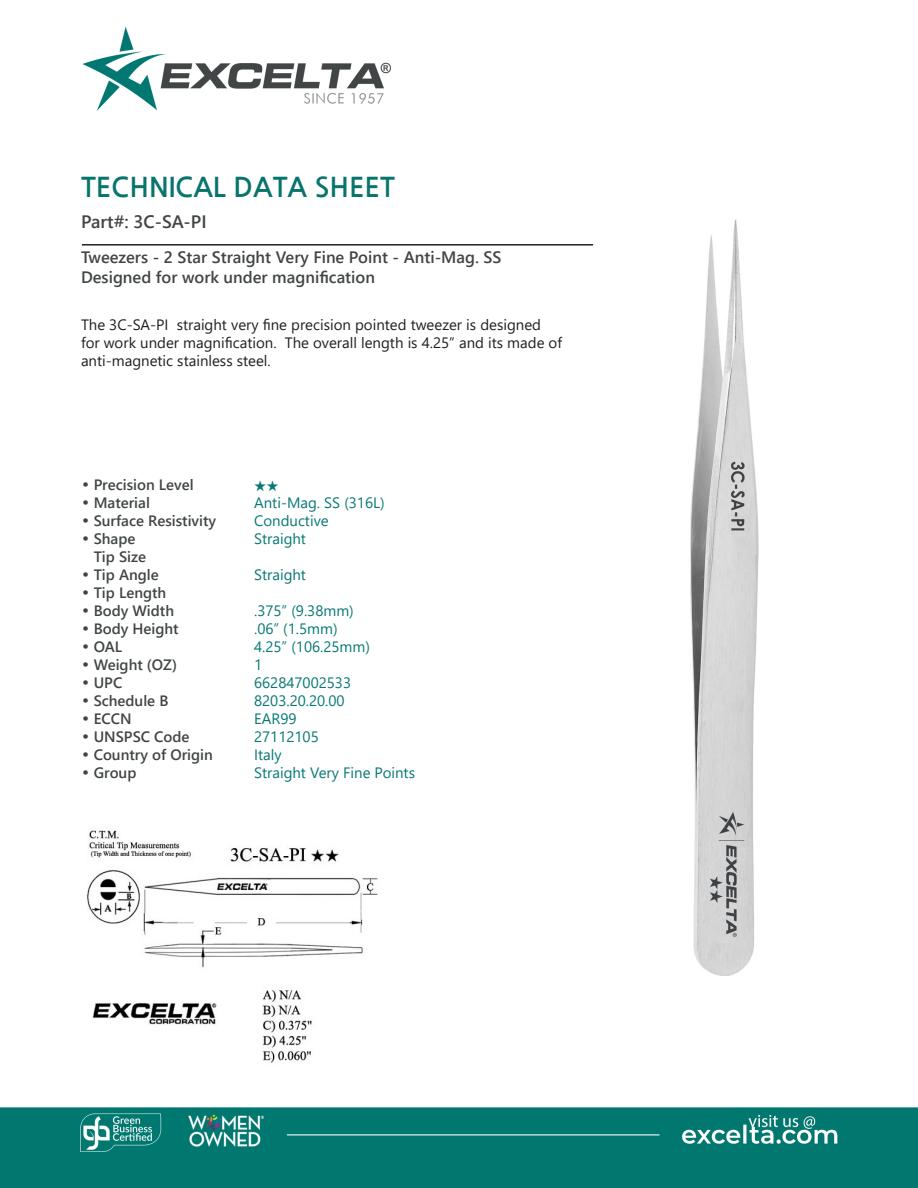
<style>
.page{position:relative;width:918px;height:1188px;background:#fff}
.page>*{position:absolute;margin:0;border:0;box-sizing:border-box;transform-origin:0 0}
.t1{font:700 27px "Nanum Gothic";color:#08746d}
.t2{font:700 18px "Yu Gothic UI";color:#414546}
.t3{font:700 16.5px "Yu Gothic UI";color:#414546}
.CT_s_CTM{font:700 15px "Yu Gothic UI";color:#414546}
.t4{font:15px/18px "Yu Gothic UI";color:#231f20}
.CT_s_CTM-2{font:15px "Yu Gothic UI";color:#077874}
.s1{font-family:"Century Gothic";font-weight:400}
</style>
<div class="page">
<img style="left:0;top:27px;width:918px;height:1161px">
<img style="left:691px;top:220px;width:67px;height:756px">
<img style="left:77px;top:826px;width:310px;height:244px">
<hr style="left:82px;top:244px;width:511px;height:2px;background:#231f20">
<svg style="left:255px;top:481px;width:23px;height:11px"></svg>
<p class="t1" style="left:81px;top:173px;width:315px">TECHNICAL DATA SHEET</p>
<p class="t2" style="left:81px;top:212px;width:127px">Part#: 3C-SA-PI</p>
<p class="t3" style="left:81px;top:247px;width:422px">Tweezers - 2 Star Straight Very Fine Point - Anti-Mag. SS</p>
<p class="t3" style="left:81px;top:267px;width:296px">Designed for work under magnification</p>
<p class="t4" style="left:81px;top:313px;width:483px">The 3C-SA-PI straight very fine precision pointed tweezer is designed for work under magnification. The overall length is 4.25” and its made of anti-magnetic stainless steel.</p>
<p class="CT_s_CTM" style="left:81px;top:476px;width:114px"><span class="s1">•</span> Precision Level</p>
<p class="CT_s_CTM" style="left:81px;top:494px;width:70px"><span class="s1">•</span> Material</p>
<p class="CT_s_CTM-2" style="left:254px;top:489px;width:132px">Anti-Mag. SS (316L)</p>
<p class="CT_s_CTM" style="left:81px;top:512px;width:137px"><span class="s1">•</span> Surface Resistivity</p>
<p class="CT_s_CTM-2" style="left:254px;top:507px;width:76px">Conductive</p>
<p class="CT_s_CTM" style="left:81px;top:530px;width:56px"><span class="s1">•</span> Shape</p>
<p class="CT_s_CTM-2" style="left:254px;top:525px;width:53px">Straight</p>
<p class="CT_s_CTM" style="left:94px;top:548px;width:54px">Tip Size</p>
<p class="CT_s_CTM" style="left:81px;top:566px;width:79px"><span class="s1">•</span> Tip Angle</p>
<p class="CT_s_CTM-2" style="left:254px;top:561px;width:53px">Straight</p>
<p class="CT_s_CTM" style="left:81px;top:584px;width:87px"><span class="s1">•</span> Tip Length</p>
<p class="CT_s_CTM" style="left:81px;top:602px;width:95px"><span class="s1">•</span> Body Width</p>
<p class="CT_s_CTM-2" style="left:254px;top:597px;width:101px">.375” (9.38mm)</p>
<p class="CT_s_CTM" style="left:81px;top:620px;width:99px"><span class="s1">•</span> Body Height</p>
<p class="CT_s_CTM-2" style="left:254px;top:615px;width:85px">.06” (1.5mm)</p>
<p class="CT_s_CTM" style="left:81px;top:638px;width:43px"><span class="s1">•</span> OAL</p>
<p class="CT_s_CTM-2" style="left:254px;top:633px;width:117px">4.25” (106.25mm)</p>
<p class="CT_s_CTM" style="left:81px;top:656px;width:98px"><span class="s1">•</span> Weight (OZ)</p>
<p class="CT_s_CTM-2" style="left:254px;top:651px;width:10px">1</p>
<p class="CT_s_CTM" style="left:81px;top:674px;width:43px"><span class="s1">•</span> UPC</p>
<p class="CT_s_CTM-2" style="left:254px;top:669px;width:99px">662847002533</p>
<p class="CT_s_CTM" style="left:81px;top:692px;width:89px"><span class="s1">•</span> Schedule B</p>
<p class="CT_s_CTM-2" style="left:254px;top:687px;width:92px">8203.20.20.00</p>
<p class="CT_s_CTM" style="left:81px;top:710px;width:52px"><span class="s1">•</span> ECCN</p>
<p class="CT_s_CTM-2" style="left:254px;top:705px;width:44px">EAR99</p>
<p class="CT_s_CTM" style="left:81px;top:728px;width:110px"><span class="s1">•</span> UNSPSC Code</p>
<p class="CT_s_CTM-2" style="left:254px;top:723px;width:66px">27112105</p>
<p class="CT_s_CTM" style="left:81px;top:746px;width:133px"><span class="s1">•</span> Country of Origin</p>
<p class="CT_s_CTM-2" style="left:254px;top:741px;width:29px">Italy</p>
<p class="CT_s_CTM" style="left:81px;top:764px;width:57px"><span class="s1">•</span> Group</p>
<p class="CT_s_CTM-2" style="left:254px;top:759px;width:162px">Straight Very Fine Points</p>
</div>
